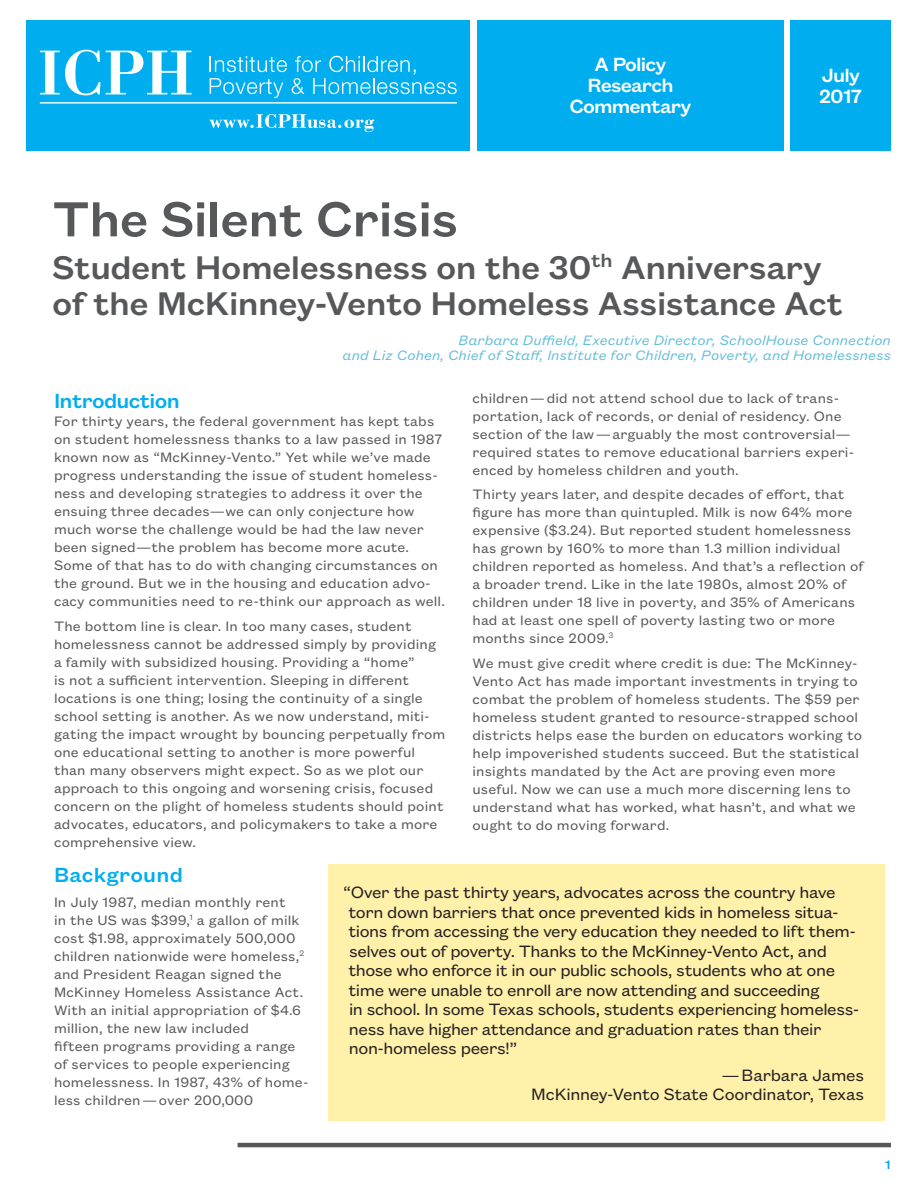
<style>
.page{position:relative;width:918px;height:1188px;background:#fff}
.page>*{position:absolute;margin:0;border:0;box-sizing:border-box;transform-origin:0 0}
.t1{font:500 54px "Founders Grotesk Text";letter-spacing:-.015em;color:#57585a}
.t1-2{font:500 36px/36px "Founders Grotesk Text";letter-spacing:-.015em;color:#57585a}
.None-2{font:500 22.5px "Founders Grotesk Text";letter-spacing:-.03em;color:#00aeef}
.t2{font:500 22.5px "Founders Grotesk Text";letter-spacing:.01em;color:#00aeef}
.t3{font:500 21px/21px "Founders Grotesk Text";letter-spacing:-.04em;color:#fff;text-align:center}
.callout{font:18px/19.5px "Founders Grotesk Text";letter-spacing:-.025em;color:#231f20}
.b2{font:15px/18px "Founders Grotesk Text";letter-spacing:.01em;color:#57585a}
.b1{font:15px/18px "Founders Grotesk Text";letter-spacing:.01em;color:#57585a}
.grey_article_intros{font:italic 15px "Founders Grotesk Text";letter-spacing:.005em;color:#67bfda}
.t4{font:500 13.5px "Founders Grotesk Text";color:#00aeef}
</style>
<div class="page">
<hr style="left:238px;top:1143px;width:653px;height:4px;background:#57585a">
<div style="left:477px;top:20px;width:307px;height:131px;background:#00aeef"></div>
<div style="left:791px;top:20px;width:100px;height:131px;background:#00aeef"></div>
<div style="left:26px;top:20px;width:444px;height:131px;background:#00aeef"></div>
<svg style="left:40px;top:50px;width:60px;height:45px"></svg>
<svg style="left:106px;top:51px;width:85px;height:43px"></svg>
<svg style="left:210px;top:56px;width:247px;height:42px"></svg>
<hr style="left:40px;top:102px;width:417px;height:2px;background:#fff">
<svg style="left:209px;top:114px;width:165px;height:18px"></svg>
<div style="left:328px;top:864px;width:557px;height:256px;background:#fff0aa"></div>
<p class="t3" style="left:569px;top:53px;width:124px">A Policy<br>Research<br>Commentary</p>
<p class="t3" style="left:819px;top:63px;width:44px;text-align:left">July<br>2017</p>
<p class="t1" style="left:52px;top:182px;width:408px">The Silent Crisis</p>
<p class="t1-2" style="left:52px;top:247px;width:792px">Student Homelessness on the 30<sup>th</sup> Anniversary of the McKinney-Vento Homeless Assistance Act</p>
<p class="grey_article_intros" style="left:459px;top:330px;width:434px">Barbara Duffield, Executive Director, SchoolHouse Connection</p>
<p class="grey_article_intros" style="left:343px;top:345px;width:550px">and Liz Cohen, Chief of Staff, Institute for Children, Poverty, and Homelessness</p>
<p class="b2" style="left:472px;top:388px;width:383px">children—did not attend school due to lack of trans&shy;portation, lack of records, or denial of residency. One section of the law—arguably the most controversial— required states to remove educational barriers experi&shy;enced by homeless children and youth.</p>
<p class="b2" style="left:472px;top:484px;width:393px">Thirty years later, and despite decades of effort, that figure has more than quintupled. Milk is now 64% more expensive ($3.24). But reported student homelessness has grown by 160% to more than 1.3 million individual children reported as homeless. And that’s a reflection of a broader trend. Like in the late 1980s, almost 20% of children under 18 live in poverty, and 35% of Americans had at least one spell of poverty lasting two or more months since 2009.<sup>3</sup></p>
<p class="b2" style="left:472px;top:653px;width:391px">We must give credit where credit is due: The McKinney-Vento Act has made important investments in trying to combat the problem of homeless students. The $59 per homeless student granted to resource-strapped school districts helps ease the burden on educators working to help impoverished students succeed. But the statistical insights mandated by the Act are proving even more useful. Now we can use a much more discerning lens to understand what has worked, what hasn’t, and what we ought to do moving forward.</p>
<p class="None-2" style="left:54px;top:386px;width:127px">Introduction</p>
<p class="b1" style="left:54px;top:411px;width:392px">For thirty years, the federal government has kept tabs on student homelessness thanks to a law passed in 1987 known now as “McKinney-Vento.” Yet while we’ve made progress understanding the issue of student homeless&shy;ness and developing strategies to address it over the ensuing three decades—we can only conjecture how much worse the challenge would be had the law never been signed—the problem has become more acute.<br>Some of that has to do with changing circumstances on the ground. But we in the housing and education advo&shy;cacy communities need to re-think our approach as well.</p>
<p class="b2" style="left:54px;top:616px;width:393px">The bottom line is clear. In too many cases, student homelessness cannot be addressed simply by providing a family with subsidized housing. Providing a “home”<br>is not a sufficient intervention. Sleeping in different locations is one thing; losing the continuity of a single school setting is another. As we now understand, miti&shy;gating the impact wrought by bouncing perpetually from one educational setting to another is more powerful than many observers might expect. So as we plot our approach to this ongoing and worsening crisis, focused concern on the plight of homeless students should point advocates, educators, and policymakers to take a more comprehensive view.</p>
<p class="t2" style="left:54px;top:859px;width:130px">Background</p>
<p class="b2" style="left:54px;top:892px;width:256px">In July 1987, median monthly rent<br>in the US was $399,<sup>1</sup> a gallon of milk cost $1.98, approximately 500,000 children nationwide were homeless,<sup>2 </sup>and President Reagan signed the McKinney Homeless Assistance Act.<br>With an initial appropriation of $4.6 million, the new law included<br>fifteen programs providing a range of services to people experiencing homelessness. In 1987, 43% of home&shy;less children—over 200,000</p>
<p class="callout" style="left:343px;top:882px;width:518px">“Over the past thirty years, advocates across the country have torn down barriers that once prevented kids in homeless situa&shy;tions from accessing the very education they needed to lift them&shy;selves out of poverty. Thanks to the McKinney-Vento Act, and those who enforce it in our public schools, students who at one time were unable to enroll are now attending and succeeding<br>in school. In some Texas schools, students experiencing homeless&shy;ness have higher attendance and graduation rates than their non-homeless peers!”</p>
<p class="callout" style="left:531px;top:1064px;width:335px;text-align:right">—Barbara James<br>McKinney-Vento State Coordinator, Texas</p>
<p class="t4" style="left:885px;top:1155px;width:7px">1</p>
</div>
